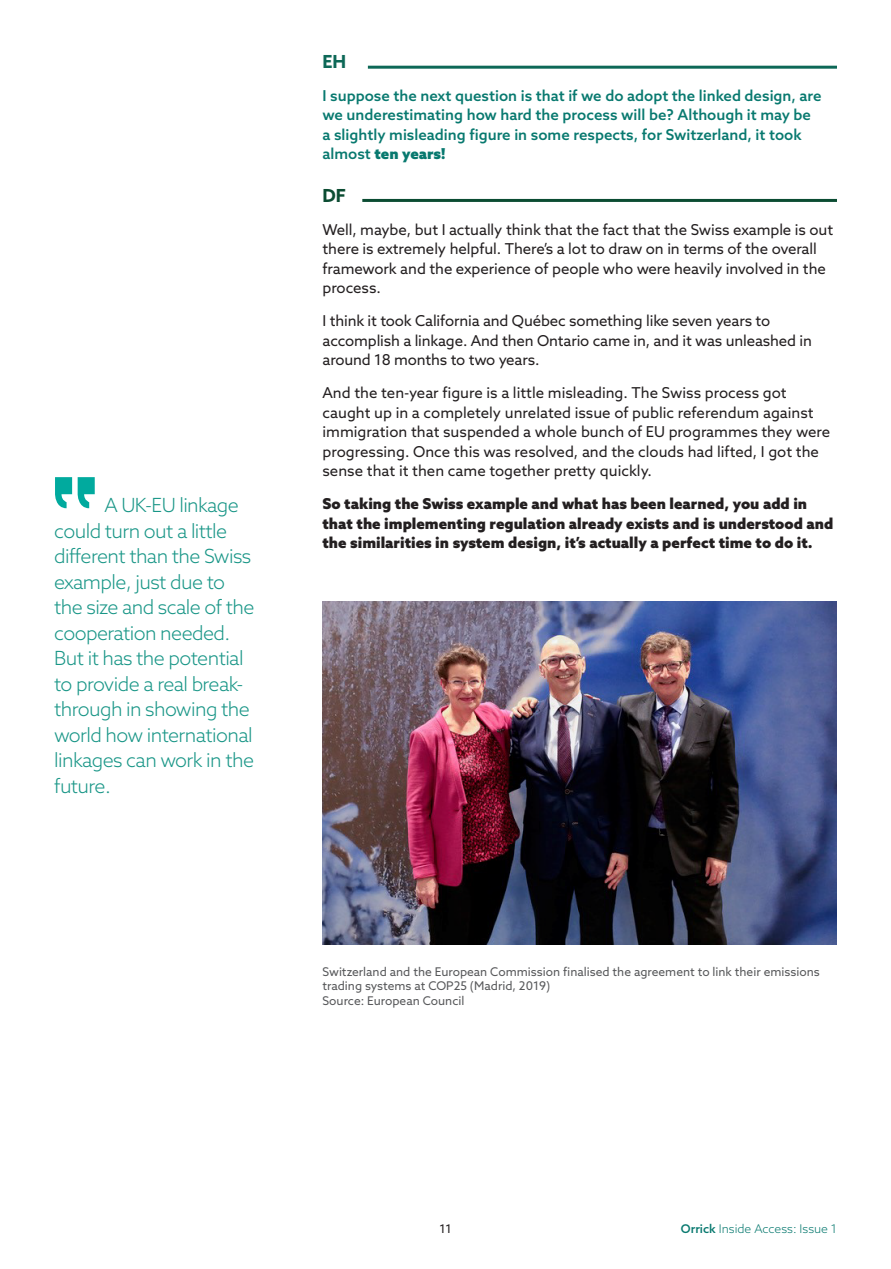
<style>
.page{position:relative;width:891px;height:1269px;background:#fff}
.page>*{position:absolute;margin:0;border:0;box-sizing:border-box;transform-origin:0 0}
.Body_Text{font:300 19.5px/25.5px "Azo Sans";letter-spacing:-.03em;color:#199687}
.DF_Initials{font:700 18px "Azo Sans";color:#0b4c32}
.EH_Initials{font:700 18px "Azo Sans";color:#0d6857}
.Body_Text_Tracking{font:15px/19.5px "Azo Sans";letter-spacing:-.01em;color:#231f20}
.Body_Text-2{font:15px/19.5px "Azo Sans";color:#231f20}
.MW_-_Body_Text{font:500 15px/19.5px "Azo Sans";color:#08796f}
.Body_Text-3{font:900 15px/19.5px "Azo Sans";color:#231f20}
.Source_Text{font:12px/14.4px "Azo Sans";color:#57585a}
.t1{font:300 12px "Azo Sans";color:#08796f}
.t2{font:12px "Azo Sans";color:#231f20}
.s1{font-weight:900}
.s2{font-weight:500}
</style>
<div class="page">
<img style="left:323px;top:602px;width:514px;height:343px">
<svg style="left:78px;top:477px;width:17px;height:31px"></svg>
<svg style="left:55px;top:477px;width:17px;height:31px"></svg>
<hr style="left:368px;top:66px;width:469px;height:3px;background:#0d6857">
<hr style="left:362px;top:199px;width:475px;height:3px;background:#0b4c32">
<p class="Body_Text" style="left:54px;top:492px;width:202px;text-indent:50px">A UK-EU linkage could turn out a little different than the Swiss example, just due to the size and scale of the cooperation needed.<br>But it has the potential to provide a real break&shy;through in showing the world how international linkages can work in the future.</p>
<p class="EH_Initials" style="left:323px;top:50px;width:25px">EH</p>
<p class="MW_-_Body_Text" style="left:323px;top:86px;width:501px">I suppose the next question is that if we do adopt the linked design, are we underestimating how hard the process will be? Although it may be a slightly misleading figure in some respects, for Switzerland, it took almost <span class="s1">ten years!</span></p>
<p class="DF_Initials" style="left:323px;top:183px;width:25px">DF</p>
<p class="Body_Text_Tracking" style="left:323px;top:220px;width:512px">Well, maybe, but I actually think that the fact that the Swiss example is out there is extremely helpful. There’s a lot to draw on in terms of the overall framework and the experience of people who were heavily involved in the process.</p>
<p class="Body_Text_Tracking" style="left:323px;top:311px;width:491px">I think it took California and Québec something like seven years to accomplish a linkage. And then Ontario came in, and it was unleashed in around 18 months to two years.</p>
<p class="Body_Text-2" style="left:323px;top:383px;width:509px">And the ten-year figure is a little misleading. The Swiss process got caught up in a completely unrelated issue of public referendum against immigration that suspended a whole bunch of EU programmes they were progressing. Once this was resolved, and the clouds had lifted, I got the sense that it then came together pretty quickly.</p>
<p class="Body_Text-3" style="left:323px;top:494px;width:512px">So taking the Swiss example and what has been learned, you add in that the implementing regulation already exists and is understood and the similarities in system design, it’s actually a perfect time to do it.</p>
<p class="Source_Text" style="left:323px;top:964px;width:499px">Switzerland and the European Commission finalised the agreement to link their emissions trading systems at COP25 (Madrid, 2019)<br>Source: European Council</p>
<p class="t2" style="left:439px;top:1221px;width:14px">11</p>
<p class="t1" style="left:681px;top:1221px;width:158px"><span class="s2">Orrick</span> Inside Access: Issue 1</p>
</div>
